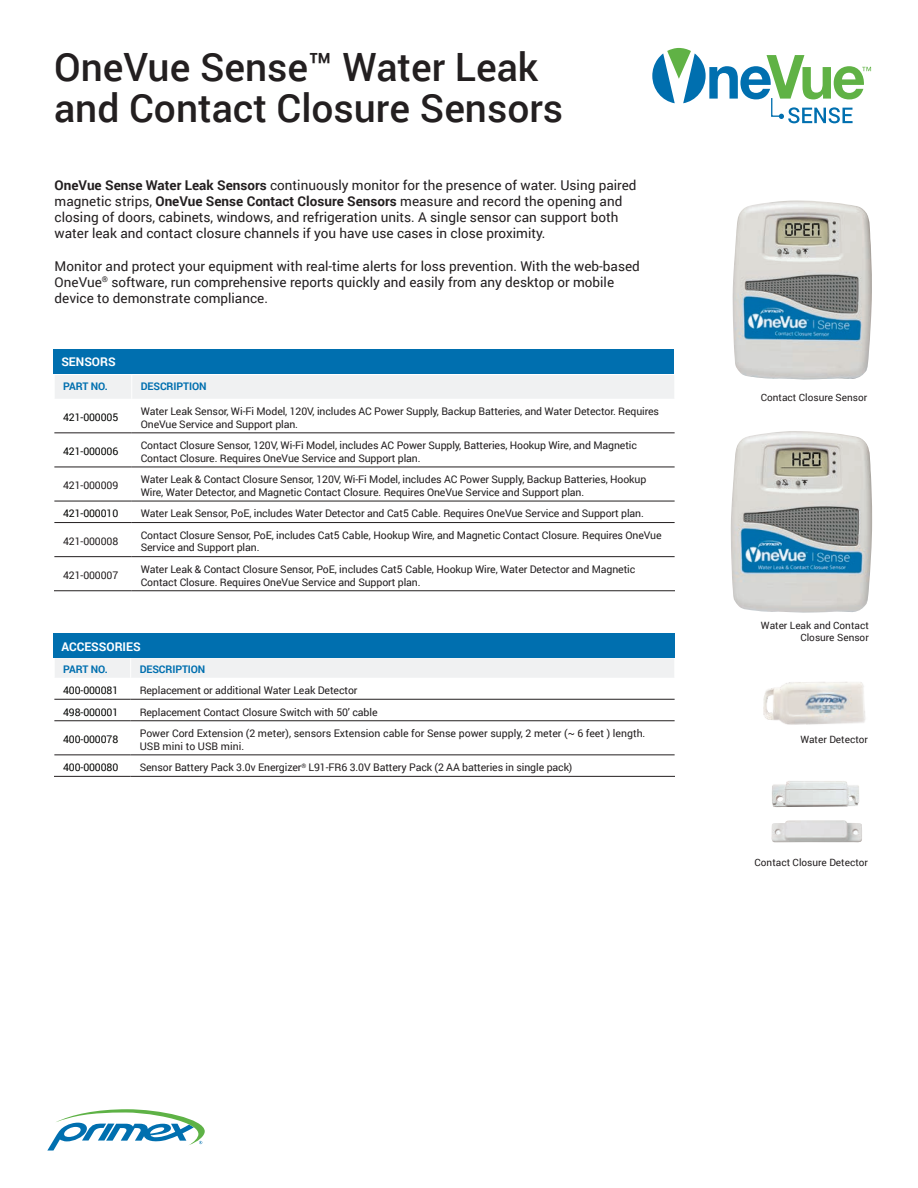
<style>
.page{position:relative;width:918px;height:1188px;background:#fff}
.page>*{position:absolute;margin:0;border:0;box-sizing:border-box;transform-origin:0 0}
.t1{font:500 39px/40.5px "Roboto";color:#231f20}
.t2{font:13.5px/16.2px "Roboto";color:#231f20}
.t3{font:700 12px "Roboto";color:#fff}
.t4{font:10.5px/12.6px "Roboto";letter-spacing:-.01em;color:#231f20}
.t5{font:10.5px "Roboto";letter-spacing:-.01em;color:#040503}
.t6{font:700 10.5px "Roboto";letter-spacing:-.01em;color:#006faf}
.t7{font:10.05px/12px "Roboto";color:#231f20;text-align:right}
.s1{font-weight:700}
</style>
<div class="page">
<img style="left:763px;top:682px;width:103px;height:43px">
<img style="left:772px;top:781px;width:87px;height:26px">
<img style="left:771px;top:820px;width:91px;height:23px">
<img style="left:732px;top:200px;width:140px;height:180px">
<img style="left:730px;top:431px;width:142px;height:182px">
<div style="left:55px;top:375px;width:619px;height:24px;background:#f0f1f2"></div>
<hr style="left:54px;top:433px;width:78px;height:1px;background:#231f20">
<hr style="left:54px;top:467px;width:78px;height:1px;background:#231f20">
<hr style="left:54px;top:501px;width:78px;height:1px;background:#231f20">
<hr style="left:54px;top:522px;width:78px;height:1px;background:#231f20">
<hr style="left:54px;top:556px;width:78px;height:1px;background:#231f20">
<hr style="left:54px;top:591px;width:78px;height:1px;background:#231f20">
<hr style="left:132px;top:433px;width:543px;height:1px;background:#231f20">
<hr style="left:132px;top:467px;width:543px;height:1px;background:#231f20">
<hr style="left:132px;top:501px;width:543px;height:1px;background:#231f20">
<hr style="left:132px;top:522px;width:543px;height:1px;background:#231f20">
<hr style="left:132px;top:556px;width:543px;height:1px;background:#231f20">
<hr style="left:132px;top:591px;width:543px;height:1px;background:#231f20">
<svg style="left:54px;top:658px;width:621px;height:63px"></svg>
<hr style="left:54px;top:699px;width:77px;height:1px;background:#231f20">
<hr style="left:54px;top:721px;width:77px;height:1px;background:#231f20">
<hr style="left:131px;top:699px;width:544px;height:1px;background:#231f20">
<hr style="left:131px;top:721px;width:544px;height:1px;background:#231f20">
<hr style="left:54px;top:755px;width:77px;height:1px;background:#231f20">
<hr style="left:131px;top:755px;width:544px;height:1px;background:#231f20">
<hr style="left:54px;top:776px;width:77px;height:1px;background:#231f20">
<hr style="left:131px;top:776px;width:544px;height:1px;background:#231f20">
<svg style="left:652px;top:48px;width:219px;height:75px"></svg>
<svg style="left:47px;top:1109px;width:158px;height:42px"></svg>
<div style="left:54px;top:349px;width:620px;height:24px;background:#006faf"></div>
<div style="left:54px;top:633px;width:621px;height:24px;background:#006faf"></div>
<h1 class="t1" style="left:54px;top:46px;width:511px">OneVue Sense™ Water Leak and Contact Closure Sensors</h1>
<p class="t2" style="left:55px;top:176px;width:583px"><span class="s1">OneVue Sense Water Leak Sensors</span> continuously monitor for the presence of water. Using paired magnetic strips, <span class="s1">OneVue Sense Contact Closure Sensors</span> measure and record the opening and closing of doors, cabinets, windows, and refrigeration units. A single sensor can support both water leak and contact closure channels if you have use cases in close proximity.</p>
<p class="t2" style="left:55px;top:257px;width:587px">Monitor and protect your equipment with real-time alerts for loss prevention. With the web-based<br>OneVue<sup>®</sup> software, run comprehensive reports quickly and easily from any desktop or mobile device to demonstrate compliance.</p>
<p class="t3" style="left:61px;top:354px;width:56px">SENSORS</p>
<p class="t6" style="left:63px;top:379px;width:46px">PART NO.</p>
<p class="t6" style="left:141px;top:379px;width:67px">DESCRIPTION</p>
<p class="t5" style="left:63px;top:410px;width:57px">421-000005</p>
<p class="t4" style="left:141px;top:405px;width:520px">Water Leak Sensor, Wi-Fi Model, 120V, includes AC Power Supply, Backup Batteries, and Water Detector. Requires<br>OneVue Service and Support plan.</p>
<p class="t5" style="left:63px;top:444px;width:57px">421-000006</p>
<p class="t4" style="left:141px;top:439px;width:498px">Contact Closure Sensor, 120V, Wi-Fi Model, includes AC Power Supply, Batteries, Hookup Wire, and Magnetic<br>Contact Closure. Requires OneVue Service and Support plan.</p>
<p class="t4" style="left:63px;top:479px;width:57px">421-000009</p>
<p class="t4" style="left:141px;top:473px;width:507px">Water Leak &amp; Contact Closure Sensor, 120V, Wi-Fi Model, includes AC Power Supply, Backup Batteries, Hookup<br>Wire, Water Detector, and Magnetic Contact Closure. Requires OneVue Service and Support plan.</p>
<p class="t5" style="left:63px;top:506px;width:57px">421-000010</p>
<p class="t4" style="left:141px;top:507px;width:505px">Water Leak Sensor, PoE, includes Water Detector and Cat5 Cable. Requires OneVue Service and Support plan.</p>
<p class="t4" style="left:63px;top:535px;width:57px">421-000008</p>
<p class="t4" style="left:141px;top:528px;width:522px">Contact Closure Sensor, PoE, includes Cat5 Cable, Hookup Wire, and Magnetic Contact Closure. Requires OneVue<br>Service and Support plan.</p>
<p class="t4" style="left:63px;top:569px;width:57px">421-000007</p>
<p class="t4" style="left:141px;top:562px;width:496px">Water Leak &amp; Contact Closure Sensor, PoE, includes Cat5 Cable, Hookup Wire, Water Detector and Magnetic<br>Contact Closure. Requires OneVue Service and Support plan.</p>
<p class="t3" style="left:61px;top:638px;width:81px">ACCESSORIES</p>
<p class="t6" style="left:63px;top:662px;width:46px">PART NO.</p>
<p class="t6" style="left:140px;top:662px;width:67px">DESCRIPTION</p>
<p class="t5" style="left:63px;top:683px;width:57px">400-000081</p>
<p class="t4" style="left:140px;top:684px;width:219px">Replacement or additional Water Leak Detector</p>
<p class="t5" style="left:63px;top:704px;width:57px">498-000001</p>
<p class="t4" style="left:140px;top:705px;width:239px">Replacement Contact Closure Switch with 50’ cable</p>
<p class="t5" style="left:63px;top:732px;width:57px">400-000078</p>
<p class="t4" style="left:140px;top:727px;width:507px">Power Cord Extension (2 meter), sensors Extension cable for Sense power supply, 2 meter (~ 6 feet ) length.<br>USB mini to USB mini.</p>
<p class="t5" style="left:63px;top:760px;width:57px">400-000080</p>
<p class="t4" style="left:140px;top:761px;width:434px">Sensor Battery Pack 3.0v Energizer<sup>®</sup> L91-FR6 3.0V Battery Pack (2 AA batteries in single pack)</p>
<p class="t7" style="left:761px;top:392px;width:108px">Contact Closure Sensor</p>
<p class="t7" style="left:761px;top:619px;width:109px">Water Leak and Contact<br>Closure Sensor</p>
<p class="t7" style="left:800px;top:733px;width:69px">Water Detector</p>
<p class="t7" style="left:755px;top:856px;width:115px">Contact Closure Detector</p>
</div>
